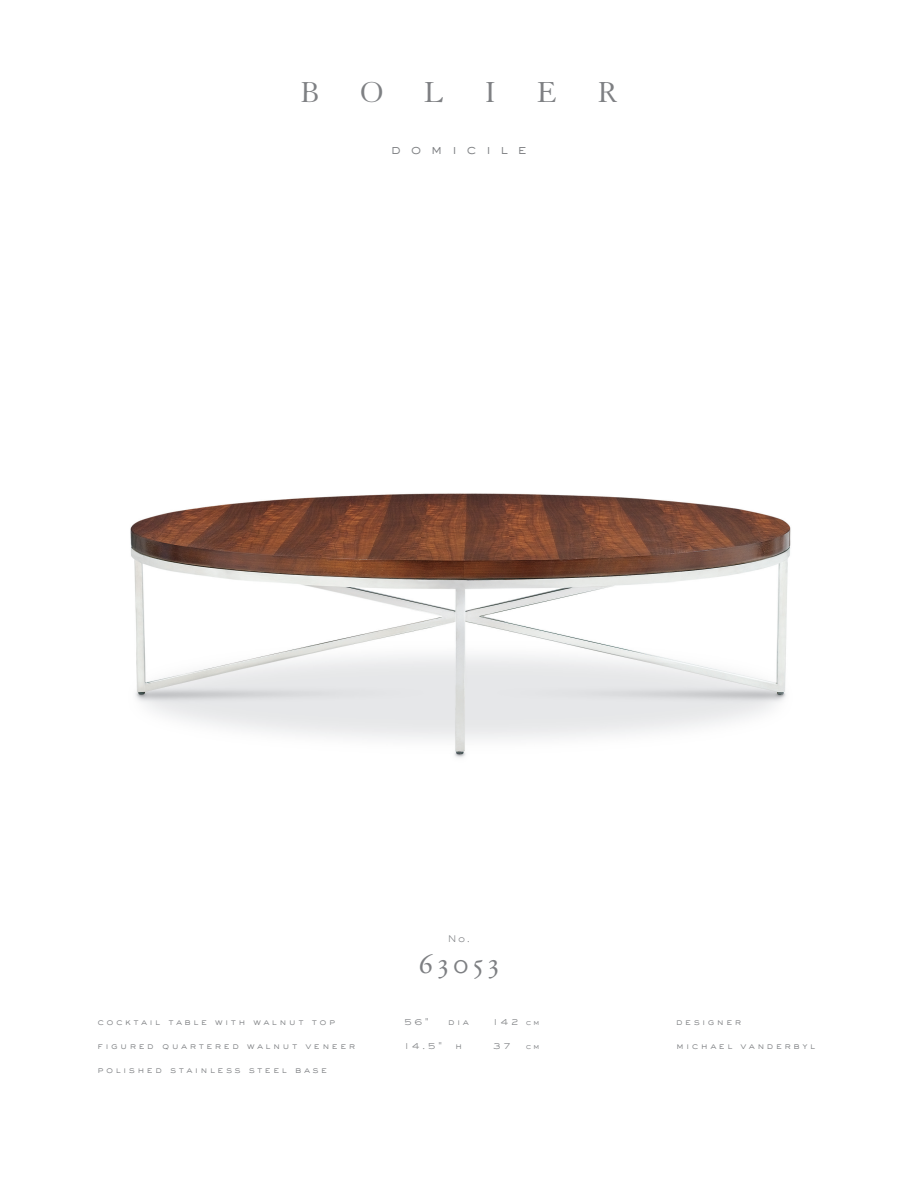
<style>
.page{position:relative;width:918px;height:1188px;background:#fff}
.page>*{position:absolute;margin:0;border:0;box-sizing:border-box;transform-origin:0 0}
.t1{font:31.5px "Granjon";color:#7e8083}
.t2{font:30px "Adobe Garamond Exp";letter-spacing:.14em;color:#7e8083}
.t3{font:300 13.5px "Sackers Gothic";letter-spacing:.7em;color:#7e8083}
.t4{font:300 9px "Sackers Gothic";letter-spacing:.26em;color:#7e8083}
.t5{font:300 7.5px "Sackers Gothic";color:#7e8083}
.s1{font-size:7.5px}
</style>
<div class="page">
<img style="left:130px;top:493px;width:661px;height:265px">
<p class="t1" style="left:300px;top:75px;width:21px">B</p>
<p class="t1" style="left:360px;top:75px;width:25px">O</p>
<p class="t1" style="left:424px;top:75px;width:21px">L</p>
<p class="t1" style="left:485px;top:75px;width:13px">I</p>
<p class="t1" style="left:537px;top:75px;width:21px">E</p>
<p class="t1" style="left:597px;top:75px;width:22px">R</p>
<p class="t3" style="left:391px;top:140px;width:137px">domicile</p>
<p class="t4" style="left:98px;top:1016px;width:239px">cocktail table with walnut top</p>
<p class="t4" style="left:98px;top:1040px;width:260px">figured quartered walnut veneer</p>
<p class="t4" style="left:98px;top:1064px;width:231px">polished stainless steel base</p>
<p class="t4" style="left:448px;top:933px;width:24px">No.</p>
<p class="t2" style="left:419px;top:951px;width:82px">63053</p>
<p class="t4" style="left:404px;top:1016px;width:26px">56"</p>
<p class="t4" style="left:448px;top:1016px;width:23px">dia</p>
<p class="t4" style="left:493px;top:1016px;width:49px">142 <span class="s1">cm</span></p>
<p class="t4" style="left:404px;top:1040px;width:40px">14.5"</p>
<p class="t4" style="left:455px;top:1040px;width:9px">h</p>
<p class="t4" style="left:493px;top:1040px;width:20px">3 7</p>
<p class="t5" style="left:526px;top:1041px;width:16px">c m</p>
<p class="t4" style="left:676px;top:1016px;width:67px">designer</p>
<p class="t4" style="left:676px;top:1040px;width:141px">michael vanderbyl</p>
</div>
